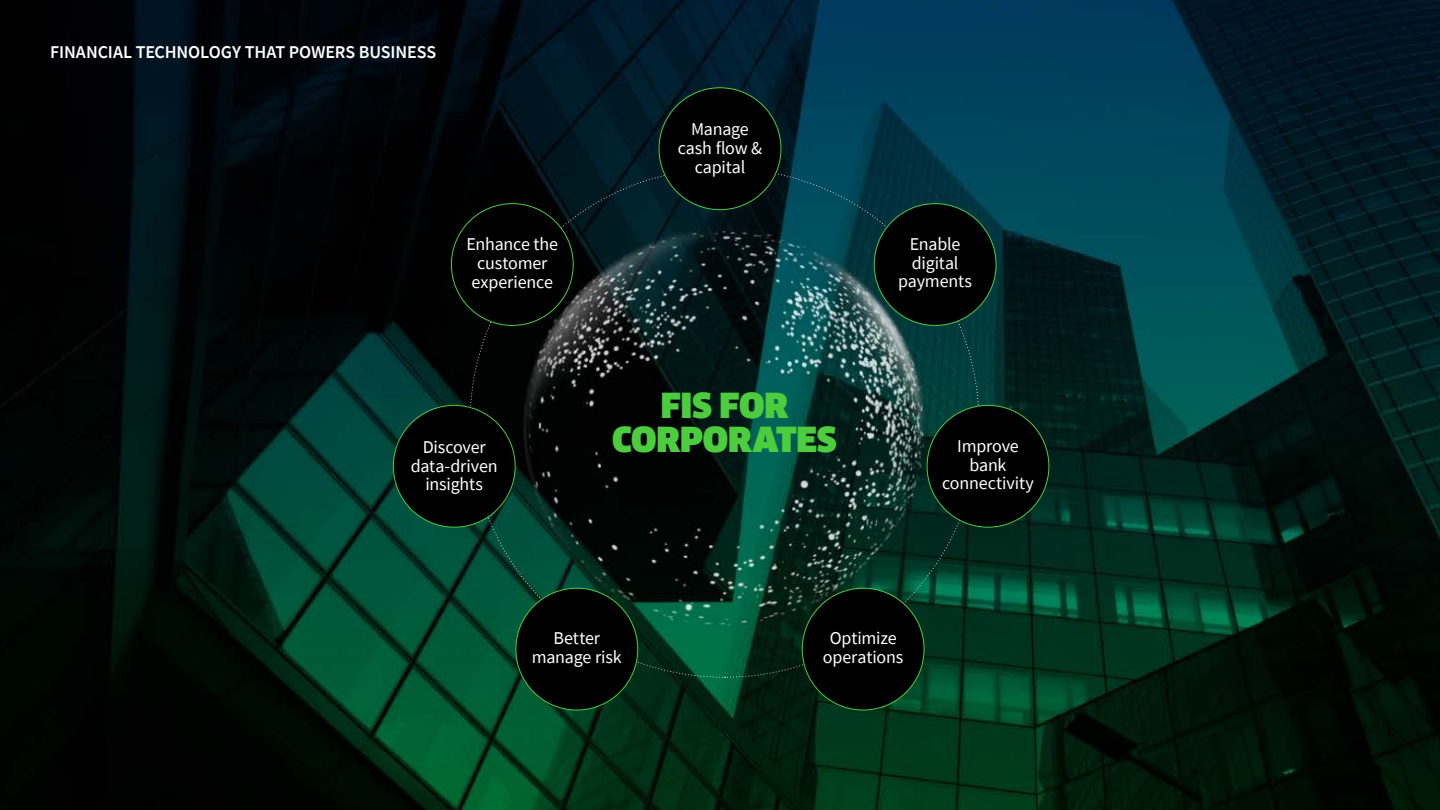
<style>
.page{position:relative;width:1440px;height:810px;background:#fff}
.page>*{position:absolute;margin:0;border:0;box-sizing:border-box;transform-origin:0 0}
.t1{font:900 33.75px/33.8px "Clan Offc Pro";letter-spacing:-.005em;color:#4bcd3e;text-align:center}
.t2{font:18px/18.8px "Source Sans Pro";letter-spacing:-.01em;color:#fff;text-align:center}
.t3{font:600 18px "Source Sans Pro";letter-spacing:-.01em;color:#fff}
</style>
<div class="page">
<img style="left:0;top:0;width:1440px;height:810px">
<svg style="left:726px;top:423px;width:254px;height:255px;background:#093a2b"></svg>
<svg style="left:725px;top:167px;width:255px;height:254px;background:#134548"></svg>
<svg style="left:469px;top:167px;width:254px;height:255px;background:#0e1b1d"></svg>
<svg style="left:469px;top:425px;width:255px;height:253px;background:#03261a"></svg>
<div style="left:659px;top:88px;width:122px;height:122px;background:#000;border-radius:50%"></div>
<div style="left:874px;top:204px;width:122px;height:121px;background:#000;border-radius:50%"></div>
<div style="left:451px;top:204px;width:122px;height:121px;background:#000;border-radius:50%"></div>
<div style="left:927px;top:405px;width:122px;height:122px;background:#000;border-radius:50%"></div>
<div style="left:393px;top:405px;width:122px;height:122px;background:#000;border-radius:50%"></div>
<div style="left:802px;top:588px;width:122px;height:122px;background:#000;border-radius:50%"></div>
<div style="left:516px;top:588px;width:122px;height:122px;background:#000;border-radius:50%"></div>
<p class="t3" style="left:50px;top:40px;width:388px">FINANCIAL TECHNOLOGY THAT POWERS BUSINESS</p>
<p class="t2" style="left:466px;top:235px;width:93px">Enhance the customer experience</p>
<p class="t2" style="left:411px;top:437px;width:88px">Discover data-driven insights</p>
<p class="t2" style="left:678px;top:120px;width:86px">Manage cash flow &amp; capital</p>
<h1 class="t1" style="left:612px;top:389px;width:226px">FIS FOR<br>CORPORATES</h1>
<p class="t2" style="left:898px;top:234px;width:75px">Enable digital payments</p>
<p class="t2" style="left:942px;top:436px;width:93px">Improve bank connectivity</p>
<p class="t2" style="left:532px;top:629px;width:92px">Better manage risk</p>
<p class="t2" style="left:823px;top:629px;width:82px">Optimize operations</p>
</div>
